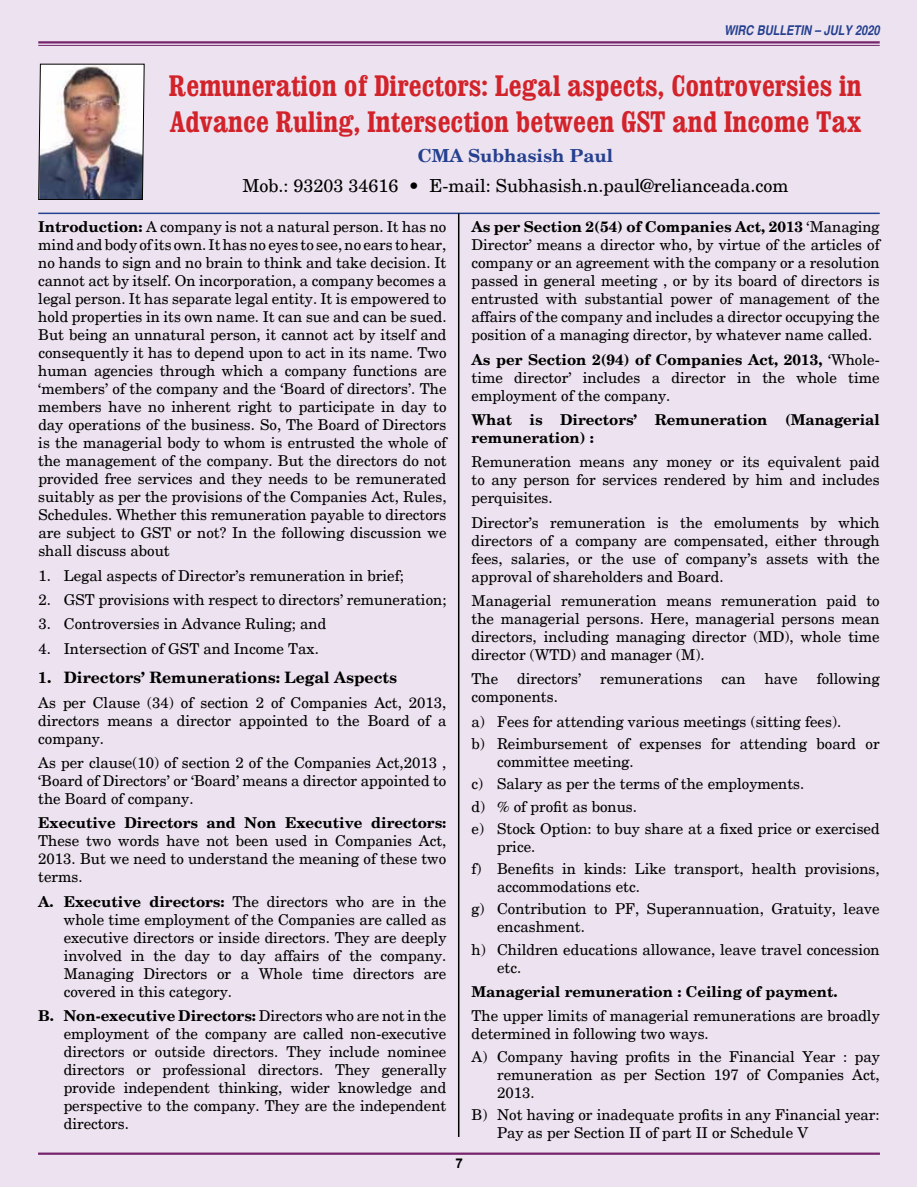
<style>
.page{position:relative;width:918px;height:1188px;background:#fff}
.page>*{position:absolute;margin:0;border:0;box-sizing:border-box;transform-origin:0 0}
.t1{font:700 condensed 30px/36px "Clarendon";color:#d2232a}
.t2{font:18px "New Century Schlbk";color:#000}
.t3{font:700 18px "New Century Schlbk";color:#25408f}
.t4{font:700 15.75px "New Century Schlbk";color:#000}
.t5{font:15px/18px "New Century Schlbk";color:#000;text-align:justify}
.t6{font:700 15px/18px "New Century Schlbk";color:#000}
.t7{font:italic 700 condensed 13.5px "Helvetica";color:#25408f}
.t8{font:700 13.5px "Helvetica";color:#000}
.s1{font-weight:700}
</style>
<div class="page">
<div style="left:1px;top:1px;width:916px;height:1186px;background:#ede3f0"></div>
<hr style="left:38px;top:1153px;width:842px;height:2px;background:#76236c">
<hr style="left:38px;top:41px;width:842px;height:3px;background:#76236c">
<hr style="left:38px;top:45px;width:842px;height:1px;background:#76236c">
<hr style="left:38px;top:213px;width:842px;height:1px;background:#25408f">
<img style="left:38px;top:63px;width:107px;height:137px">
<hr style="left:458px;top:213px;width:1px;height:924px;background:#000">
<p class="t7" style="left:724px;top:22px;width:157px">WIRC BULLETIN – JULY 2020</p>
<h1 class="t1" style="left:169px;top:67px;width:694px">Remuneration of Directors: Legal aspects, Controversies in<br>Advance Ruling, Intersection between GST and Income Tax</h1>
<p class="t3" style="left:418px;top:144px;width:197px">CMA Subhasish Paul</p>
<p class="t2" style="left:242px;top:175px;width:548px">Mob.: 93203 34616 • E-mail: Subhasish.n.paul@relianceada.com</p>
<p class="t5" style="left:38px;top:218px;width:410px"><span class="s1">Introduction:</span> A company is not a natural person. It has no mind and body ofits own. Ithasno eyes to see,no ears tohear, no hands to sign and no brain to think and take decision. It cannot act by itself. On incorporation, a company becomes a legal person. It has separate legal entity. It is empowered to hold properties in its own name. It can sue and can be sued.<br>But being an unnatural person, it cannot act by itself and consequently it has to depend upon to act in its name. Two human agencies through which a company functions are ‘members’ of the company and the ‘Board of directors’. The members have no inherent right to participate in day to day operations of the business. So, The Board of Directors is the managerial body to whom is entrusted the whole of the management of the company. But the directors do not provided free services and they needs to be remunerated suitably as per the provisions of the Companies Act, Rules, Schedules. Whether this remuneration payable to directors are subject to GST or not? In the following discussion we shall discuss about</p>
<p class="t5" style="left:38px;top:566px;width:367px">1. Legal aspects of Director’s remuneration in brief;</p>
<p class="t5" style="left:38px;top:591px;width:410px">2. GST provisions with respect to directors’ remuneration;</p>
<p class="t5" style="left:38px;top:615px;width:290px">3. Controversies in Advance Ruling; and</p>
<p class="t5" style="left:38px;top:640px;width:282px">4. Intersection of GST and Income Tax.</p>
<p class="t4" style="left:38px;top:668px;width:360px">1. Directors’ Remunerations: Legal Aspects</p>
<p class="t5" style="left:38px;top:693px;width:410px">As per Clause (34) of section 2 of Companies Act, 2013, directors means a director appointed to the Board of a company.</p>
<p class="t5" style="left:38px;top:754px;width:410px">As per clause(10) of section 2 of the Companies Act,2013 , ‘Board of Directors’ or ‘Board’ means a director appointed to the Board of company.</p>
<p class="t6" style="left:38px;top:814px;width:410px">Executive Directors and Non Executive directors:</p>
<p class="t5" style="left:38px;top:832px;width:410px">These two words have not been used in Companies Act, 2013. But we need to understand the meaning of these two terms.</p>
<p class="t5" style="left:64px;top:893px;width:384px;text-indent:-25px"><span class="s1">A. Executive directors:</span> The directors who are in the whole time employment of the Companies are called as executive directors or inside directors. They are deeply involved in the day to day affairs of the company.<br>Managing Directors or a Whole time directors are covered in this category.</p>
<p class="t5" style="left:64px;top:1007px;width:384px;text-indent:-25px"><span class="s1">B. Non-executive Directors:</span> Directors who are not in the employment of the company are called non-executive directors or outside directors. They include nominee directors or professional directors. They generally provide independent thinking, wider knowledge and perspective to the company. They are the independent directors.</p>
<p class="t5" style="left:471px;top:218px;width:410px"><span class="s1">As per Section 2(54) of Companies Act, 2013</span> ‘Managing Director’ means a director who, by virtue of the articles of company or an agreement with the company or a resolution passed in general meeting , or by its board of directors is entrusted with substantial power of management of the affairs of the company and includes a director occupying the position of a managing director, by whatever name called.</p>
<p class="t5" style="left:472px;top:350px;width:410px"><span class="s1">As per Section 2(94) of Companies Act, 2013,</span> ‘Whole&shy;time director’ includes a director in the whole time employment of the company.</p>
<p class="t6" style="left:472px;top:411px;width:410px">What is Directors’ Remuneration (Managerial remuneration) :</p>
<p class="t5" style="left:472px;top:453px;width:410px">Remuneration means any money or its equivalent paid to any person for services rendered by him and includes perquisites.</p>
<p class="t5" style="left:472px;top:514px;width:410px">Director’s remuneration is the emoluments by which directors of a company are compensated, either through fees, salaries, or the use of company’s assets with the approval of shareholders and Board.</p>
<p class="t5" style="left:472px;top:592px;width:410px">Managerial remuneration means remuneration paid to the managerial persons. Here, managerial persons mean directors, including managing director (MD), whole time director (WTD) and manager (M).</p>
<p class="t5" style="left:472px;top:670px;width:28px">The</p>
<p class="t5" style="left:517px;top:670px;width:66px">directors’</p>
<p class="t5" style="left:600px;top:670px;width:104px">remunerations</p>
<p class="t5" style="left:722px;top:670px;width:26px">can</p>
<p class="t5" style="left:765px;top:670px;width:35px">have</p>
<p class="t5" style="left:817px;top:670px;width:65px">following</p>
<p class="t5" style="left:472px;top:685px;width:371px;line-height:24.3px">components.<br>a) Fees for attending various meetings (sitting fees).</p>
<p class="t5" style="left:497px;top:735px;width:384px;text-indent:-26px">b) Reimbursement of expenses for attending board or committee meeting.</p>
<p class="t5" style="left:472px;top:773px;width:410px;line-height:22.2px;text-align:left">c) Salary as per the terms of the employments.<br>d) % of profit as bonus.<br>e) Stock Option: to buy share at a fixed price or exercised</p>
<p class="t5" style="left:472px;top:836px;width:410px;line-height:22.2px;text-indent:26px">price.<br>f) Benefits in kinds: Like transport, health provisions,</p>
<p class="t5" style="left:472px;top:876px;width:410px;line-height:22.2px;text-indent:26px">accommodations etc.<br>g) Contribution to PF, Superannuation, Gratuity, leave</p>
<p class="t5" style="left:472px;top:916px;width:410px;line-height:22.2px;text-indent:26px">encashment.<br>h) Children educations allowance, leave travel concession</p>
<p class="t5" style="left:497px;top:958px;width:26px">etc.</p>
<p class="t6" style="left:472px;top:983px;width:368px">Managerial remuneration : Ceiling of payment.</p>
<p class="t5" style="left:472px;top:1007px;width:410px">The upper limits of managerial remunerations are broadly determined in following two ways.</p>
<p class="t5" style="left:497px;top:1047px;width:384px;text-indent:-26px">A) Company having profits in the Financial Year : pay remuneration as per Section 197 of Companies Act, 2013.</p>
<p class="t5" style="left:497px;top:1106px;width:384px;text-indent:-26px">B) Not having or inadequate profits in any Financial year:<br>Pay as per Section II of part II or Schedule V</p>
<p class="t8" style="left:455px;top:1154px;width:9px">7</p>
</div>
